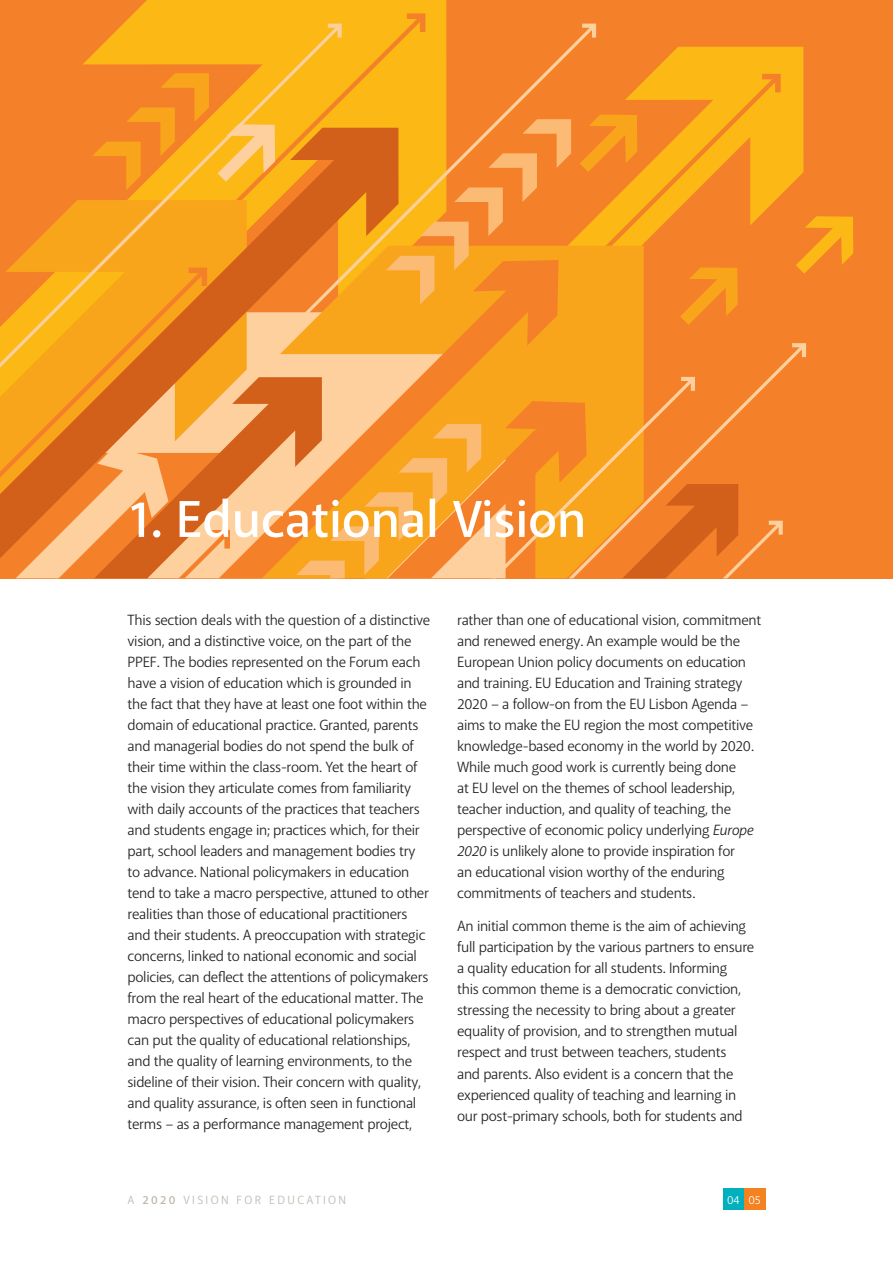
<style>
.page{position:relative;width:893px;height:1263px;background:#fff}
.page>*{position:absolute;margin:0;border:0;box-sizing:border-box;transform-origin:0 0}
.t1{font:600 52.5px "Akagi";color:#fff}
.t2{font:15px/21px "Akagi";letter-spacing:-.02em;color:#231f20}
.t3{font:12px "Akagi";letter-spacing:.2em;color:#beb6ad}
.t4{font:12px "Akagi";color:#fff}
.s1{font-style:italic}
.s2{font-weight:600}
</style>
<div class="page">
<div style="left:0;top:0;width:893px;height:578px;background:#f4802a"></div>
<svg style="left:651px;top:47px;width:152px;height:147px;background:#fbb315"></svg>
<div style="left:134px;top:0;width:312px;height:24px;background:#fcb814"></div>
<svg style="left:596px;top:74px;width:185px;height:172px;fill:#fcb814"></svg>
<svg style="left:123px;top:13px;width:302px;height:11px;background:#fbb415"></svg>
<div style="left:596px;top:246px;width:48px;height:97px;background:#f9a51b"></div>
<svg style="left:230px;top:399px;width:66px;height:179px"></svg>
<svg style="left:596px;top:343px;width:210px;height:34px"></svg>
<svg style="left:230px;top:24px;width:366px;height:375px"></svg>
<svg style="left:10px;top:24px;width:332px;height:344px"></svg>
<svg style="left:296px;top:377px;width:487px;height:201px"></svg>
<svg style="left:680px;top:267px;width:58px;height:58px"></svg>
<svg style="left:580px;top:115px;width:57px;height:57px"></svg>
<svg style="left:796px;top:216px;width:57px;height:58px"></svg>
<svg style="left:217px;top:124px;width:58px;height:58px;background:#fcc155"></svg>
<svg style="left:0;top:268px;width:230px;height:310px"></svg>
<div style="left:723px;top:1188px;width:21px;height:22px;background:#00b0bc"></div>
<div style="left:744px;top:1188px;width:21px;height:22px;background:#f58220"></div>
<h1 class="t1" style="left:128px;top:487px;width:460px">1. Educational Vision</h1>
<p class="t2" style="left:128px;top:609px;width:304px">This section deals with the question of a distinctive vision, and a distinctive voice, on the part of the PPEF. The bodies represented on the Forum each have a vision of education which is grounded in the fact that they have at least one foot within the domain of educational practice. Granted, parents and managerial bodies do not spend the bulk of their time within the class-room. Yet the heart of the vision they articulate comes from familiarity with daily accounts of the practices that teachers and students engage in; practices which, for their part, school leaders and management bodies try to advance. National policymakers in education tend to take a macro perspective, attuned to other realities than those of educational practitioners and their students. A preoccupation with strategic concerns, linked to national economic and social policies, can deflect the attentions of policymakers from the real heart of the educational matter. The macro perspectives of educational policymakers can put the quality of educational relationships, and the quality of learning environments, to the sideline of their vision. Their concern with quality, and quality assurance, is often seen in functional terms – as a performance management project,</p>
<p class="t2" style="left:457px;top:609px;width:306px">rather than one of educational vision, commitment and renewed energy. An example would be the European Union policy documents on education and training. EU Education and Training strategy 2020 – a follow-on from the EU Lisbon Agenda – aims to make the EU region the most competitive knowledge-based economy in the world by 2020.<br>While much good work is currently being done<br>at EU level on the themes of school leadership, teacher induction, and quality of teaching, the perspective of economic policy underlying <span class="s1">Europe 2020</span> is unlikely alone to provide inspiration for<br>an educational vision worthy of the enduring commitments of teachers and students.</p>
<p class="t2" style="left:457px;top:916px;width:299px">An initial common theme is the aim of achieving full participation by the various partners to ensure a quality education for all students. I nforming<br>this common theme is a democratic conviction, stressing the necessity to bring about a greater equality of provision, and to strengthen mutual respect and trust between teachers, students<br>and parents. Also evident is a concern that the experienced quality of teaching and learning in our post-primary schools, both for students and</p>
<p class="t3" style="left:128px;top:1192px;width:220px">A <span class="s2">2020</span> Vision for Education</p>
<p class="t4" style="left:727px;top:1192px;width:35px">04 05</p>
</div>
